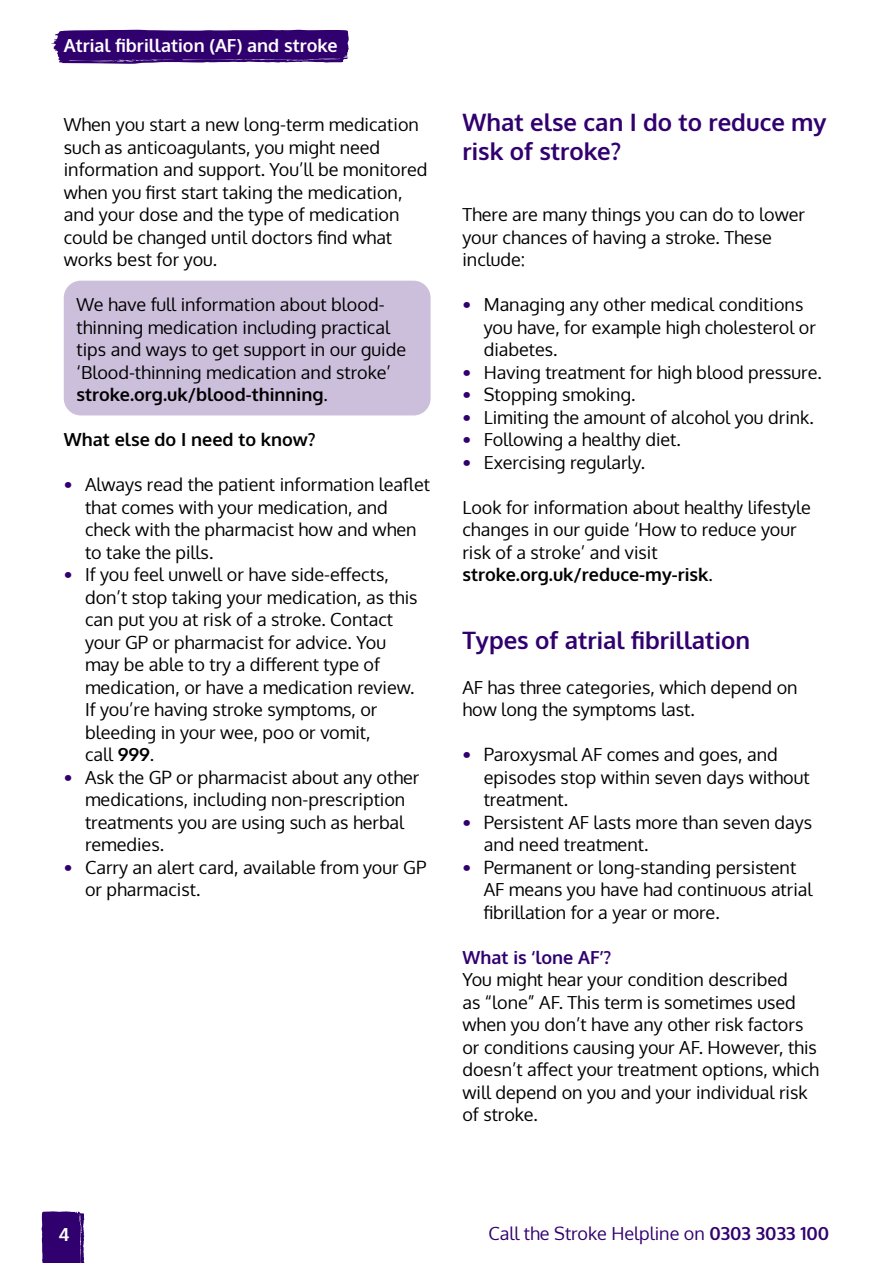
<style>
.page{position:relative;width:893px;height:1263px;background:#fff}
.page>*{position:absolute;margin:0;border:0;box-sizing:border-box;transform-origin:0 0}
.t1{font:700 24px/28.5px "Oxygen";color:#31006f}
.t2{font:18px/22.5px "Oxygen";color:#000}
.t3{font:18px "Oxygen";color:#31006f}
.t4{font:700 18px "Oxygen";color:#fff}
.t5{font:700 18px "Oxygen";color:#000}
.t6{font:700 18px "Oxygen";color:#31006f}
.s1{font-weight:700}
.s2{font-weight:700;color:#31006f}
</style>
<div class="page">
<svg style="left:51px;top:30px;width:298px;height:34px;background:#42157b"></svg>
<svg style="left:42px;top:1211px;width:43px;height:52px;background:#3d0f77"></svg>
<div style="left:64px;top:281px;width:367px;height:134px;background:#ccbfdb;border-radius:17px"></div>
<p class="t4" style="left:64px;top:34px;width:275px">Atrial fibrillation (AF) and stroke</p>
<p class="t2" style="left:64px;top:114px;width:365px">When you start a new long-term medication such as anticoagulants, you might need information and support. You’ll be monitored when you first start taking the medication, and your dose and the type of medication could be changed until doctors find what works best for you.</p>
<p class="t2" style="left:77px;top:294px;width:331px">We have full information about blood&shy;thinning medication including practical tips and ways to get support in our guide ‘Blood-thinning medication and stroke’ <span class="s1">stroke.org.uk/blood-thinning</span>.</p>
<p class="t5" style="left:64px;top:428px;width:253px">What else do I need to know?</p>
<p class="t2" style="left:85px;top:474px;width:346px;text-indent:-21px"><span class="s2">•</span> Always read the patient information leaflet that comes with your medication, and check with the pharmacist how and when to take the pills.</p>
<p class="t2" style="left:85px;top:564px;width:334px;text-indent:-21px"><span class="s2">•</span> If you feel unwell or have side-effects, don’t stop taking your medication, as this can put you at risk of a stroke. Contact your GP or pharmacist for advice. You may be able to try a different type of medication, or have a medication review.<br>If you’re having stroke symptoms, or bleeding in your wee, poo or vomit,<br>call <span class="s1">999</span>.</p>
<p class="t2" style="left:85px;top:766px;width:336px;text-indent:-21px"><span class="s2">•</span> Ask the GP or pharmacist about any other medications, including non-prescription treatments you are using such as herbal remedies.</p>
<p class="t2" style="left:85px;top:856px;width:343px;text-indent:-21px"><span class="s2">•</span> Carry an alert card, available from your GP or pharmacist.</p>
<h1 class="t1" style="left:462px;top:109px;width:366px">What else can I do to reduce my risk of stroke?</h1>
<p class="t2" style="left:462px;top:204px;width:344px">There are many things you can do to lower your chances of having a stroke. These include:</p>
<p class="t2" style="left:484px;top:294px;width:334px;text-indent:-21px"><span class="s2">•</span> Managing any other medical conditions you have, for example high cholesterol or diabetes.</p>
<p class="t2" style="left:462px;top:361px;width:361px"><span class="s2">•</span> Having treatment for high blood pressure.</p>
<p class="t2" style="left:462px;top:384px;width:175px"><span class="s2">•</span> Stopping smoking.</p>
<p class="t2" style="left:462px;top:406px;width:353px"><span class="s2">•</span> Limiting the amount of alcohol you drink.</p>
<p class="t2" style="left:462px;top:429px;width:220px"><span class="s2">•</span> Following a healthy diet.</p>
<p class="t2" style="left:462px;top:451px;width:184px"><span class="s2">•</span> Exercising regularly.</p>
<p class="t2" style="left:462px;top:496px;width:350px">Look for information about healthy lifestyle changes in our guide ‘How to reduce your risk of a stroke’ and visit <span class="s1">stroke.org.uk/reduce-my-risk</span>.</p>
<h1 class="t1" style="left:462px;top:627px;width:289px">Types of atrial fibrillation</h1>
<p class="t2" style="left:462px;top:676px;width:337px">AF has three categories, which depend on how long the symptoms last.</p>
<p class="t2" style="left:484px;top:744px;width:328px;text-indent:-21px"><span class="s2">•</span> Paroxysmal AF comes and goes, and episodes stop within seven days without treatment.</p>
<p class="t2" style="left:484px;top:811px;width:330px;text-indent:-21px"><span class="s2">•</span> Persistent AF lasts more than seven days and need treatment.</p>
<p class="t2" style="left:484px;top:856px;width:330px;text-indent:-21px"><span class="s2">•</span> Permanent or long-standing persistent<br>AF means you have had continuous atrial fibrillation for a year or more.</p>
<p class="t6" style="left:462px;top:946px;width:150px">What is ‘lone AF’?</p>
<p class="t2" style="left:462px;top:969px;width:358px">You might hear your condition described<br>as “lone” AF. This term is sometimes used when you don’t have any other risk factors or conditions causing your AF. However, this doesn’t affect your treatment options, which will depend on you and your individual risk of stroke.</p>
<p class="t4" style="left:58px;top:1223px;width:13px">4</p>
<p class="t3" style="left:488px;top:1221px;width:342px">Call the Stroke Helpline on <span class="s1">0303 3033 100</span></p>
</div>
